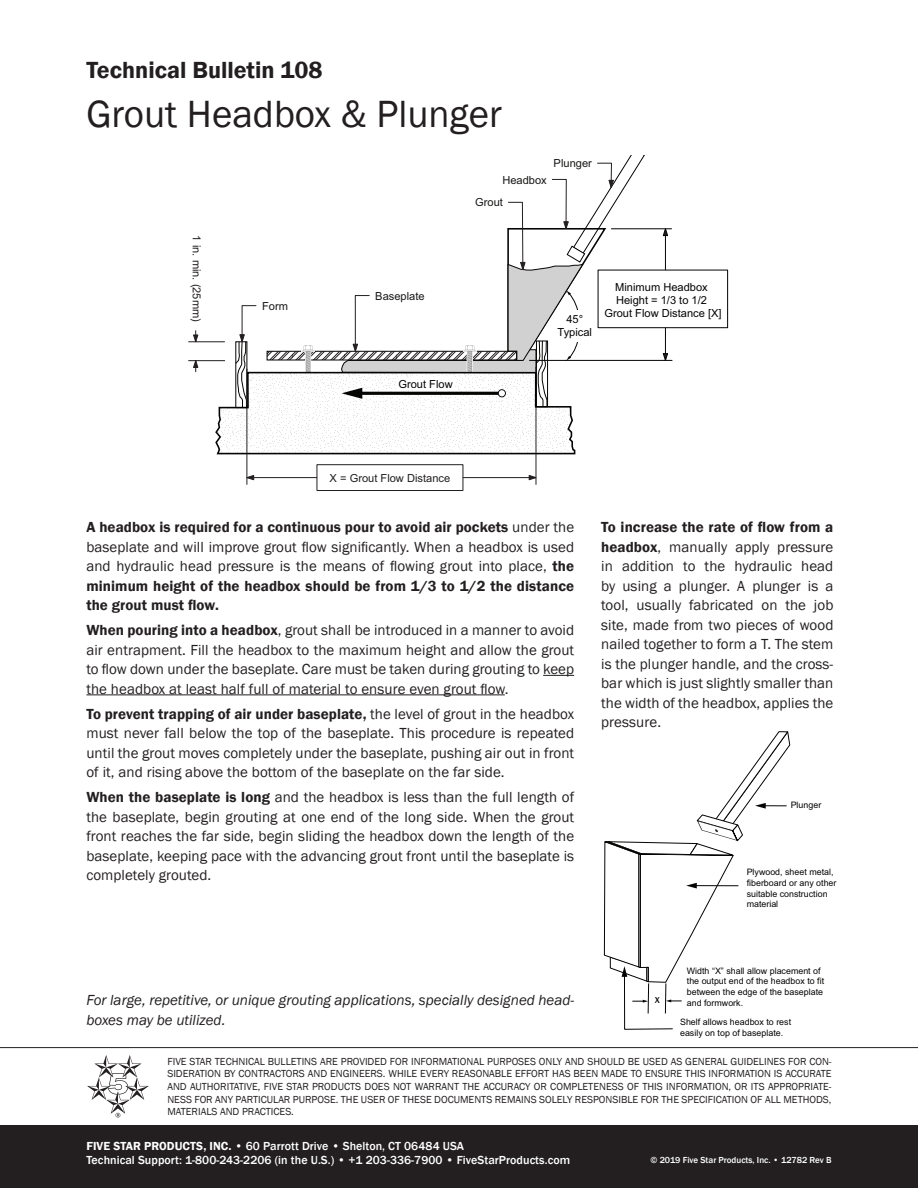
<style>
.page{position:relative;width:918px;height:1188px;background:#fff}
.page>*{position:absolute;margin:0;border:0;box-sizing:border-box;transform-origin:0 0}
.t1{font:39px "Franklin Gothic";color:#231f20}
.t2{font:600 24px "Franklin Gothic";color:#231f20}
.t3{font:15px/19.5px "Franklin Gothic";letter-spacing:.005em;color:#231f20;text-align:justify}
.t4{font:italic 15px/19.5px "Franklin Gothic";color:#231f20}
.t5{font:500 12px/14.4px "Franklin Gothic";letter-spacing:.005em;color:#fff}
.t6{font:11.1px/13.4px "Arial";color:#040503;text-align:center}
.t7{font:11.1px "Arial";color:#231f20}
.t8{font:11.1px/23px "Arial";color:#181716}
.t9{font:10.5px/12.6px "Franklin Gothic";color:#231f20;text-align:justify}
.t10{font:500 9px "Franklin Gothic";color:#fff}
.t11{font:8.85px/10.6px "Arial";color:#040503}
.t12{font:500 8.85px "Franklin Gothic";color:#040503}
.s1{font-weight:600}
</style>
<div class="page">
<div style="left:0;top:1125px;width:918px;height:63px;background:#231f20"></div>
<hr style="left:0;top:1047px;width:918px;height:1px;background:#231f20">
<svg style="left:87px;top:1055px;width:62px;height:63px"></svg>
<hr style="left:543px;top:675px;width:31px;height:1px;background:#231f20">
<hr style="left:86px;top:695px;width:419px;height:1px;background:#231f20">
<hr style="left:665px;top:321px;width:1px;height:39px;background:#040503">
<hr style="left:665px;top:229px;width:1px;height:45px;background:#040503">
<div style="left:598px;top:270px;width:130px;height:58px;background:#fff;border:1px solid #040503"></div>
<hr style="left:611px;top:228px;width:61px;height:1px;background:#040503">
<hr style="left:529px;top:360px;width:143px;height:1px;background:#040503">
<svg style="left:662px;top:228px;width:7px;height:9px"></svg>
<svg style="left:662px;top:353px;width:7px;height:8px"></svg>
<hr style="left:188px;top:360px;width:37px;height:1px;background:#231f20">
<hr style="left:188px;top:341px;width:37px;height:1px;background:#231f20">
<svg style="left:192px;top:360px;width:7px;height:12px"></svg>
<svg style="left:193px;top:330px;width:6px;height:13px"></svg>
<div style="left:317px;top:464px;width:146px;height:27px;background:#fff;border:1px solid #231f20"></div>
<hr style="left:463px;top:477px;width:73px;height:1px;background:#231f20">
<hr style="left:247px;top:477px;width:70px;height:1px;background:#231f20">
<hr style="left:247px;top:369px;width:1px;height:116px;background:#231f20">
<hr style="left:536px;top:367px;width:1px;height:118px;background:#231f20">
<svg style="left:246px;top:474px;width:9px;height:7px"></svg>
<svg style="left:528px;top:474px;width:9px;height:7px"></svg>
<svg style="left:214px;top:156px;width:431px;height:299px"></svg>
<div style="left:396px;top:378px;width:59px;height:12px;background:#fff"></div>
<svg style="left:604px;top:731px;width:186px;height:299px"></svg>
<h2 class="t2" style="left:86px;top:56px;width:238px">Technical Bulletin 108</h2>
<h1 class="t1" style="left:86px;top:89px;width:417px">Grout Headbox &amp; Plunger</h1>
<p class="t8" style="left:554px;top:152px;width:40px">Plunger</p>
<p class="t7" style="left:204px;top:235px;width:88px;rotate:90deg">1 in. min. (25mm)</p>
<p class="t8" style="left:262px;top:294px;width:27px">Form</p>
<p class="t8" style="left:475px;top:168px;width:73px;text-indent:27px">Headbox<br>Grout</p>
<p class="t8" style="left:375px;top:284px;width:51px">Baseplate</p>
<p class="t6" style="left:398px;top:378px;width:56px">Grout Flow</p>
<p class="t6" style="left:558px;top:312px;width:36px">45°<br>Typical</p>
<p class="t6" style="left:604px;top:280px;width:119px">Minimum Headbox<br>Height = 1/3 to 1/2<br>Grout Flow Distance [X]</p>
<p class="t7" style="left:330px;top:470px;width:122px">X = Grout Flow Distance</p>
<p class="t3" style="left:86px;top:518px;width:489px"><span class="s1">A headbox is required for a continuous pour to avoid air pockets</span> under the baseplate and will improve grout flow significantly. When a headbox is used and hydraulic head pressure is the means of flowing grout into place, <span class="s1">the minimum height of the headbox should be from 1/3 to 1/2 the distance the grout must flow.</span></p>
<p class="t3" style="left:86px;top:621px;width:489px"><span class="s1">When pouring into a headbox</span>, grout shall be introduced in a manner to avoid air entrapment. Fill the headbox to the maximum height and allow the grout to flow down under the baseplate. Care must be taken during grouting to keep the headbox at least half full of material to ensure even grout flow.</p>
<p class="t3" style="left:86px;top:704px;width:489px"><span class="s1">To prevent trapping of air under baseplate,</span> the level of grout in the headbox must never fall below the top of the baseplate. This procedure is repeated until the grout moves completely under the baseplate, pushing air out in front of it, and rising above the bottom of the baseplate on the far side.</p>
<p class="t3" style="left:86px;top:788px;width:489px"><span class="s1">When the baseplate is long</span> and the headbox is less than the full length of the baseplate, begin grouting at one end of the long side. When the grout front reaches the far side, begin sliding the headbox down the length of the baseplate, keeping pace with the advancing grout front until the baseplate is completely grouted.</p>
<p class="t4" style="left:86px;top:991px;width:489px">For large, repetitive, or unique grouting applications, specially designed head&shy;boxes may be utilized.</p>
<p class="t3" style="left:601px;top:518px;width:234px"><span class="s1">To increase the rate of flow from a headbox</span>, manually apply pressure in addition to the hydraulic head by using a plunger. A plunger is a tool, usually fabricated on the job site, made from two pieces of wood nailed together to form a T. The stem is the plunger handle, and the cross&shy;bar which is just slightly smaller than the width of the headbox, applies the pressure.</p>
<p class="t11" style="left:791px;top:800px;width:32px">Plunger</p>
<p class="t11" style="left:747px;top:867px;width:91px">Plywood, sheet metal, fiberboard or any other suitable construction material</p>
<p class="t12" style="left:655px;top:995px;width:7px">X</p>
<p class="t11" style="left:687px;top:965px;width:139px">Width “X” shall allow placement of the output end of the headbox to fit between the edge of the baseplate and formwork.</p>
<p class="t11" style="left:680px;top:1016px;width:113px">Shelf allows headbox to rest easily on top of baseplate.</p>
<p class="t9" style="left:167px;top:1055px;width:666px">FIVE STAR TECHNICAL BULLETINS ARE PROVIDED FOR INFORMATIONAL PURPOSES ONLY AND SHOULD BE USED AS GENERAL GUIDELINES FOR CON-SIDERATION BY CONTRACTORS AND ENGINEERS. WHILE EVERY REASONABLE EFFORT HAS BEEN MADE TO ENSURE THIS INFORMATION IS ACCURATE AND AUTHORITATIVE, FIVE STAR PRODUCTS DOES NOT WARRANT THE ACCURACY OR COMPLETENESS OF THIS INFORMATION, OR ITS APPROPRIATE-NESS FOR ANY PARTICULAR PURPOSE. THE USER OF THESE DOCUMENTS REMAINS SOLELY RESPONSIBLE FOR THE SPECIFICATION OF ALL METHODS, MATERIALS AND PRACTICES.</p>
<p class="t5" style="left:86px;top:1139px;width:485px"><span class="s1">FIVE STAR PRODUCTS, INC.</span> • 60 Parrott Drive • Shelton, CT 06484 USA<br>Technical Support: 1-800-243-2206 (in the U.S.) • +1 203-336-7900 • FiveStarProducts.com</p>
<p class="t10" style="left:650px;top:1155px;width:183px">© 2019 Five Star Products, Inc. • 12782 Rev B</p>
</div>
